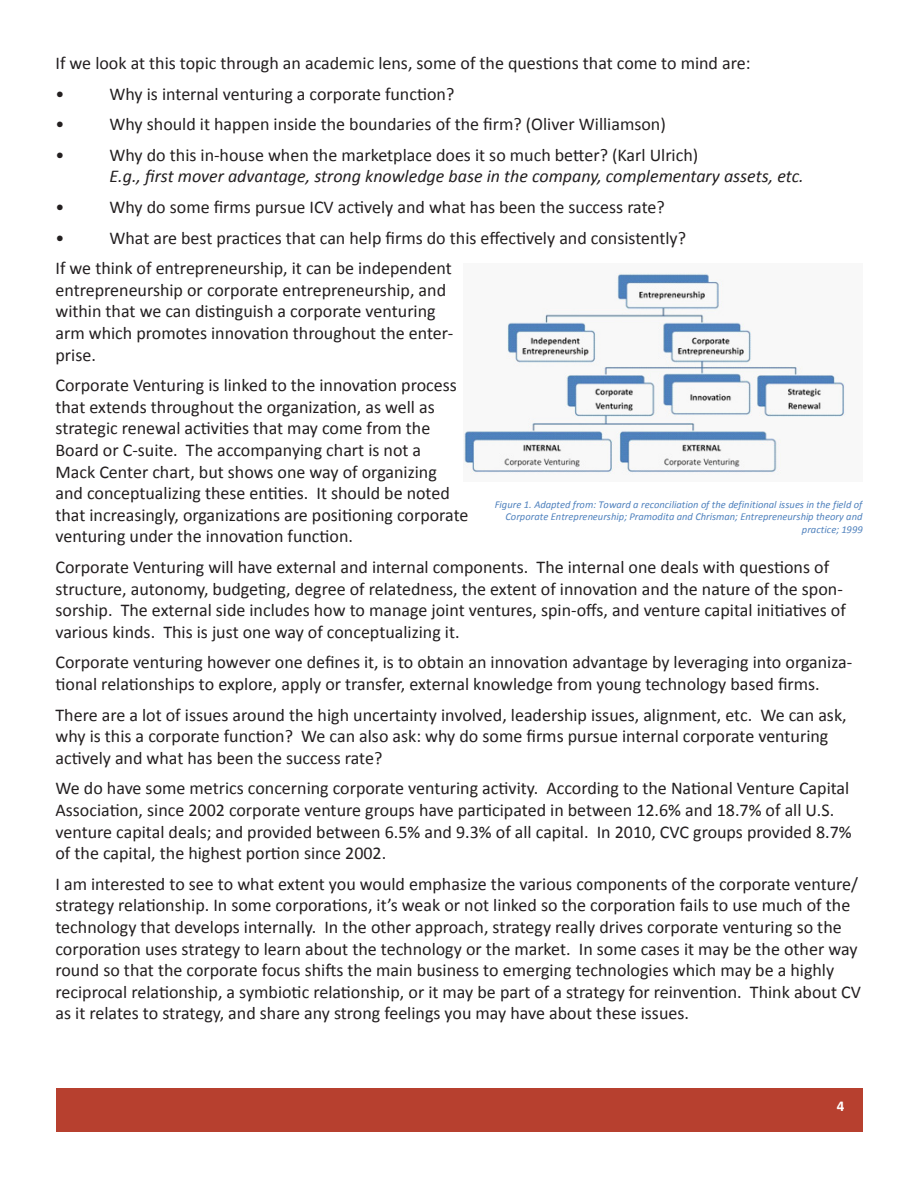
<style>
.page{position:relative;width:918px;height:1188px;background:#fff}
.page>*{position:absolute;margin:0;border:0;box-sizing:border-box;transform-origin:0 0}
.t1{font:18px/21.6px "Calibri";color:#231f20}
.t2{font:italic 18px "Calibri";color:#231f20}
.t3{font:700 15px "Calibri";color:#fff}
.t4{font:italic 10.5px/12.8px "Calibri";color:#4f81bd;text-align:right}
</style>
<div class="page">
<div style="left:56px;top:1088px;width:806px;height:44px;background:#b7402f"></div>
<img style="left:464px;top:272px;width:382px;height:203px">
<p class="t1" style="left:56px;top:52px;width:697px">If we look at this topic through an academic lens, some of the questions that come to mind are:</p>
<p class="t1" style="left:56px;top:83px;width:10px">•</p>
<p class="t1" style="left:110px;top:83px;width:346px">Why is internal venturing a corporate function?</p>
<p class="t1" style="left:56px;top:113px;width:10px">•</p>
<p class="t1" style="left:110px;top:113px;width:558px">Why should it happen inside the boundaries of the firm? (Oliver Williamson)</p>
<p class="t1" style="left:56px;top:144px;width:10px">•</p>
<p class="t1" style="left:110px;top:144px;width:590px">Why do this in-house when the marketplace does it so much better? (Karl Ulrich)</p>
<p class="t2" style="left:110px;top:164px;width:696px">E.g., first mover advantage, strong knowledge base in the company, complementary assets, etc.</p>
<p class="t1" style="left:56px;top:196px;width:10px">•</p>
<p class="t1" style="left:110px;top:196px;width:557px">Why do some firms pursue ICV actively and what has been the success rate?</p>
<p class="t1" style="left:56px;top:227px;width:10px">•</p>
<p class="t1" style="left:110px;top:227px;width:578px">What are best practices that can help firms do this effectively and consistently?</p>
<p class="t1" style="left:56px;top:257px;width:399px">If we think of entrepreneurship, it can be independent entrepreneurship or corporate entrepreneurship, and within that we can distinguish a corporate venturing arm which promotes innovation throughout the enter&shy;prise.</p>
<p class="t1" style="left:56px;top:374px;width:414px">Corporate Venturing is linked to the innovation process that extends throughout the organization, as well as strategic renewal activities that may come from the Board or C-suite. The accompanying chart is not a<br>Mack Center chart, but shows one way of organizing and conceptualizing these entities. It should be noted that increasingly, organizations are positioning corporate venturing under the innovation function.</p>
<p class="t1" style="left:56px;top:556px;width:792px">Corporate Venturing will have external and internal components. The internal one deals with questions of structure, autonomy, budgeting, degree of relatedness, the extent of innovation and the nature of the spon&shy;sorship. The external side includes how to manage joint ventures, spin-offs, and venture capital initiatives of various kinds. This is just one way of conceptualizing it.</p>
<p class="t1" style="left:56px;top:652px;width:798px">Corporate venturing however one defines it, is to obtain an innovation advantage by leveraging into organiza&shy;tional relationships to explore, apply or transfer, external knowledge from young technology based firms.</p>
<p class="t1" style="left:56px;top:704px;width:793px">There are a lot of issues around the high uncertainty involved, leadership issues, alignment, etc. We can ask, why is this a corporate function? We can also ask: why do some firms pursue internal corporate venturing actively and what has been the success rate?</p>
<p class="t1" style="left:56px;top:778px;width:798px">We do have some metrics concerning corporate venturing activity. According to the National Venture Capital Association, since 2002 corporate venture groups have participated in between 12.6% and 18.7% of all U.S. venture capital deals; and provided between 6.5% and 9.3% of all capital. In 2010, CVC groups provided 8.7% of the capital, the highest portion since 2002.</p>
<p class="t1" style="left:56px;top:873px;width:807px">I am interested to see to what extent you would emphasize the various components of the corporate venture/ strategy relationship. In some corporations, it’s weak or not linked so the corporation fails to use much of the technology that develops internally. In the other approach, strategy really drives corporate venturing so the corporation uses strategy to learn about the technology or the market. In some cases it may be the other way round so that the corporate focus shifts the main business to emerging technologies which may be a highly reciprocal relationship, a symbiotic relationship, or it may be part of a strategy for reinvention. Think about CV as it relates to strategy, and share any strong feelings you may have about these issues.</p>
<p class="t4" style="left:495px;top:498px;width:370px">Figure 1. Adapted from: Toward a reconciliation of the definitional issues in the field of<br>Corporate Entrepreneurship; Pramodita and Chrisman; Entrepreneurship theory and practice; 1999</p>
<p class="t3" style="left:837px;top:1096px;width:9px">4</p>
</div>
